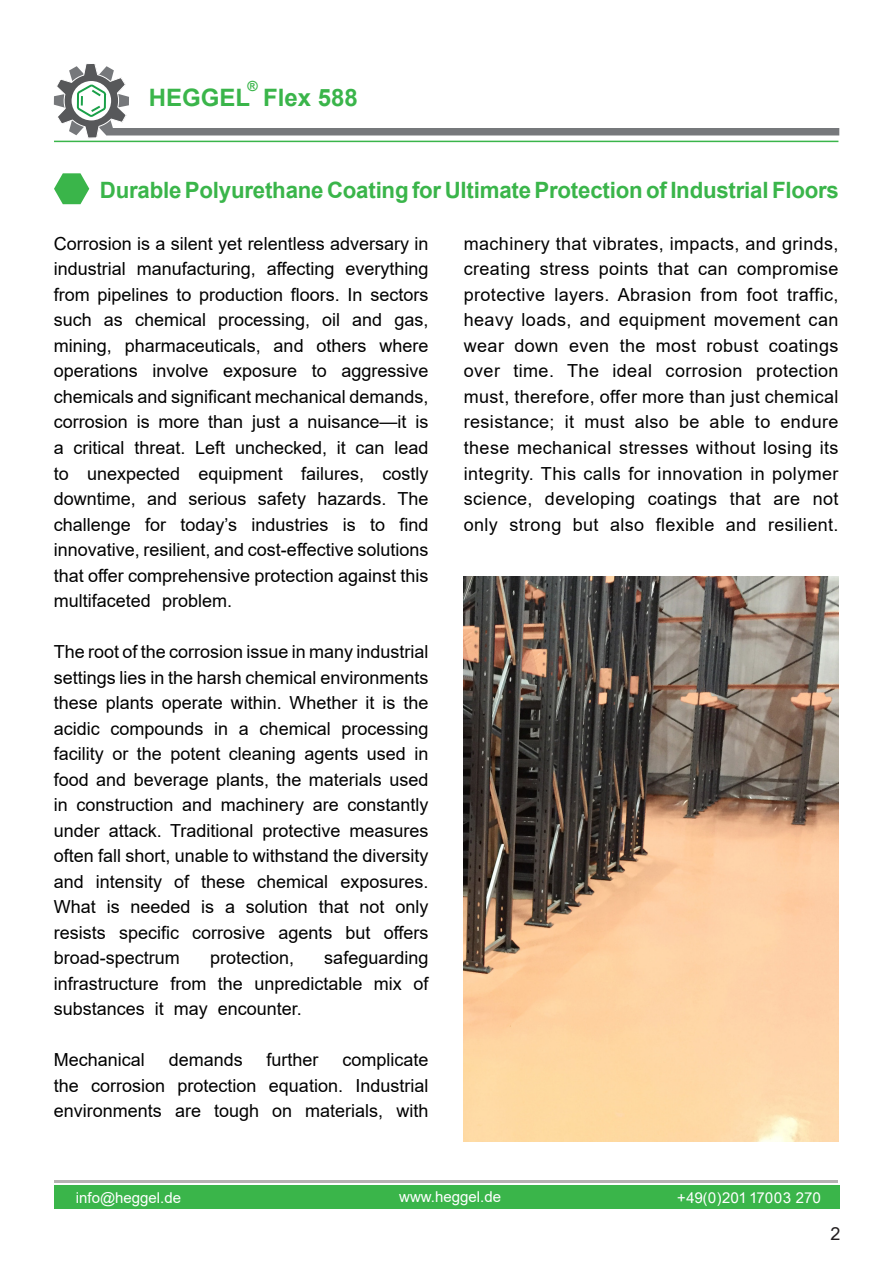
<style>
.page{position:relative;width:893px;height:1263px;background:#fff}
.page>*{position:absolute;margin:0;border:0;box-sizing:border-box;transform-origin:0 0}
.t1{font:700 24px "Arial";color:#3ab54a}
.t2{font:700 22.5px "Arial";letter-spacing:-.01em;color:#3ab54a}
.t3{font:18px/25.5px "Arial";color:#000;text-align:justify}
.t4{font:18px "ER Arial KOI 8";color:#231f20}
.t5{font:15px "Arial";color:#fff}
.t6{font:15px "ER Arial KOI 8";color:#fff}
.BellCent{font:700 13.95px "Arial";color:#3ab54a}
</style>
<div class="page">
<div style="left:55px;top:1185px;width:785px;height:24px;background:#3ab54a"></div>
<hr style="left:55px;top:1180px;width:783px;height:3px;background:#767171">
<div style="left:106px;top:128px;width:733px;height:7px;background:#76787b"></div>
<svg style="left:54px;top:64px;width:75px;height:74px"></svg>
<hr style="left:54px;top:141px;width:784px;height:1px;background:#3ab54a">
<svg style="left:54px;top:173px;width:35px;height:31px"></svg>
<img style="left:464px;top:576px;width:375px;height:566px">
<p class="BellCent" style="left:247px;top:76px;width:12px">®</p>
<p class="t1" style="left:149px;top:80px;width:210px">HEGGEL Flex 588</p>
<p class="t2" style="left:100px;top:174px;width:740px">Durable Polyurethane Coating for Ultimate Protection of Industrial Floors</p>
<p class="t3" style="left:54px;top:231px;width:376px">Corrosion is a silent yet relentless adversary in industrial manufacturing, affecting everything from pipelines to production floors. In sectors such as chemical processing, oil and gas, mining, pharmaceuticals, and others where operations involve exposure to aggressive chemicals and significant mechanical demands, corrosion is more than just a nuisance—it is a critical threat. Left unchecked, it can lead to unexpected equipment failures, costly downtime, and serious safety hazards. The challenge for today’s industries is to find innovative, resilient, and cost-effective solutions that offer comprehensive protection against this multifaceted problem.</p>
<p class="t3" style="left:54px;top:639px;width:376px">The root of the corrosion issue in many industrial settings lies in the harsh chemical environments these plants operate within. Whether it is the acidic compounds in a chemical processing facility or the potent cleaning agents used in food and beverage plants, the materials used in construction and machinery are constantly under attack. Traditional protective measures often fall short, unable to withstand the diversity and intensity of these chemical exposures.<br>What is needed is a solution that not only resists specific corrosive agents but offers broad-spectrum</p>
<p class="t3" style="left:54px;top:945px;width:376px;text-indent:270px">safeguarding infrastructure from the unpredictable mix of substances it may encounter.</p>
<p class="t3" style="left:54px;top:1047px;width:93px">Mechanical</p>
<p class="t3" style="left:169px;top:1047px;width:76px">demands</p>
<p class="t3" style="left:267px;top:1047px;width:54px">further</p>
<p class="t3" style="left:210px;top:945px;width:86px">protection,</p>
<p class="t3" style="left:54px;top:1047px;width:376px;text-indent:288px">complicate the corrosion protection equation. Industrial environments are tough on materials, with</p>
<p class="t3" style="left:464px;top:231px;width:376px">machinery that vibrates, impacts, and grinds, creating stress points that can compromise protective layers. Abrasion from foot traffic, heavy loads, and equipment movement can wear down even the most robust coatings over time. The ideal corrosion protection must, therefore, offer more than just chemical resistance; it must also be able to endure these mechanical stresses without losing its integrity. This calls for innovation in polymer science, developing coatings that are not only strong but also flexible and resilient.</p>
<p class="t5" style="left:76px;top:1187px;width:107px">info@heggel.de</p>
<p class="t5" style="left:399px;top:1187px;width:103px">www.heggel.de</p>
<p class="t6" style="left:677px;top:1189px;width:146px">+49)0(201 17003 270</p>
<p class="t4" style="left:830px;top:1224px;width:12px">2</p>
</div>
